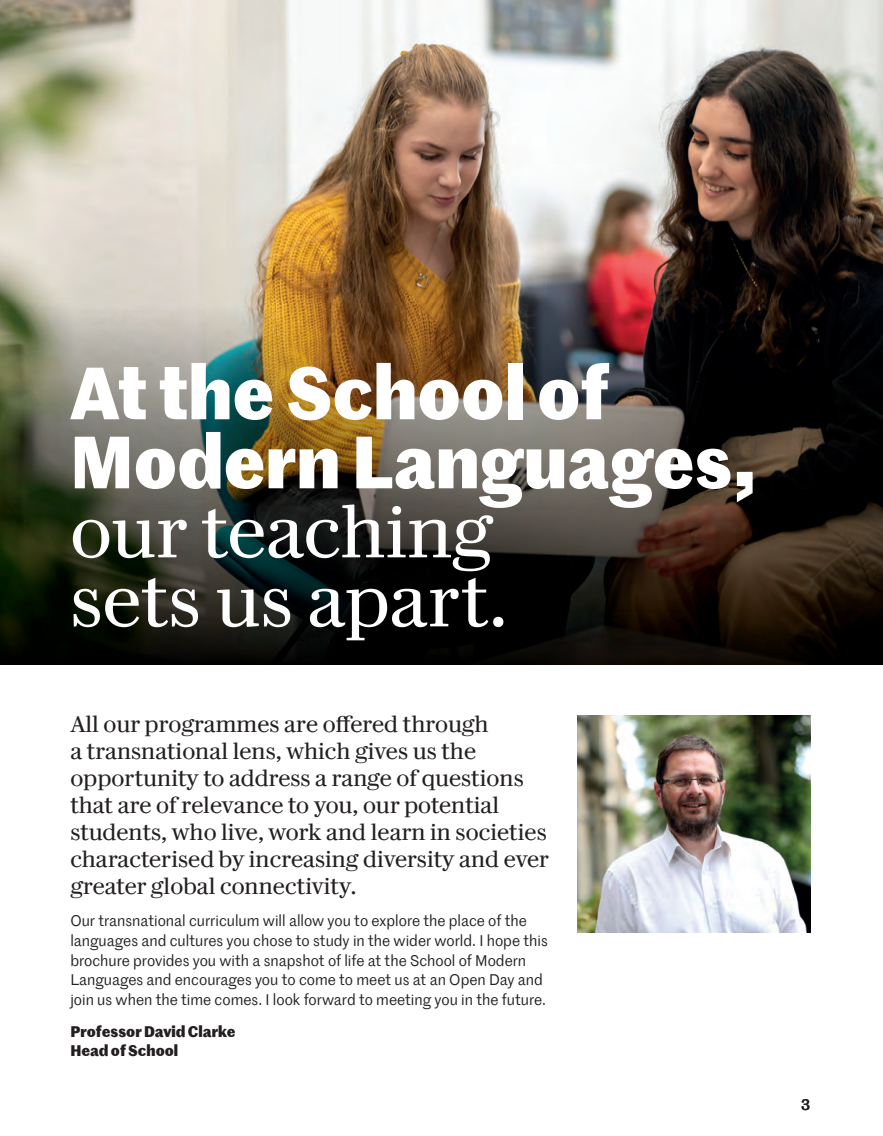
<style>
.page{position:relative;width:883px;height:1136px;background:#fff}
.page>*{position:absolute;margin:0;border:0;box-sizing:border-box;transform-origin:0 0}
.t1{font:700 72px/69px "Marr Sans TT";color:#fff}
.t2{font:72px/69px "Darby Serif Text TT";color:#fff}
.t3{font:22.5px/27px "Darby Serif Text TT";color:#231f20}
.t4{font:15px/19.5px "Marr Sans TT";color:#231f20}
.t5{font:700 15px/19.5px "Marr Sans TT";color:#231f20}
.t6{font:500 15px "Marr Sans";color:#231f20}
</style>
<div class="page">
<img style="left:0;top:0;width:883px;height:303px">
<img style="left:0;top:303px;width:883px;height:361px">
<img style="left:578px;top:715px;width:232px;height:217px">
<h1 class="t1" style="left:70px;top:353px;width:688px">At the School of<br>Modern Languages,</h1>
<h1 class="t2" style="left:70px;top:492px;width:438px">our teaching sets us apart.</h1>
<p class="t3" style="left:70px;top:709px;width:480px">All our programmes are offered through<br>a transnational lens, which gives us the opportunity to address a range of questions that are of relevance to you, our potential students, who live, work and learn in societies characterised by increasing diversity and ever greater global connectivity.</p>
<p class="t4" style="left:70px;top:910px;width:479px">Our transnational curriculum will allow you to explore the place of the languages and cultures you chose to study in the wider world. I hope this brochure provides you with a snapshot of life at the School of Modern Languages and encourages you to come to meet us at an Open Day and join us when the time comes. I look forward to meeting you in the future.</p>
<p class="t5" style="left:70px;top:1020px;width:167px">Professor David Clarke<br>Head of School</p>
<p class="t6" style="left:801px;top:1093px;width:11px">3</p>
</div>
